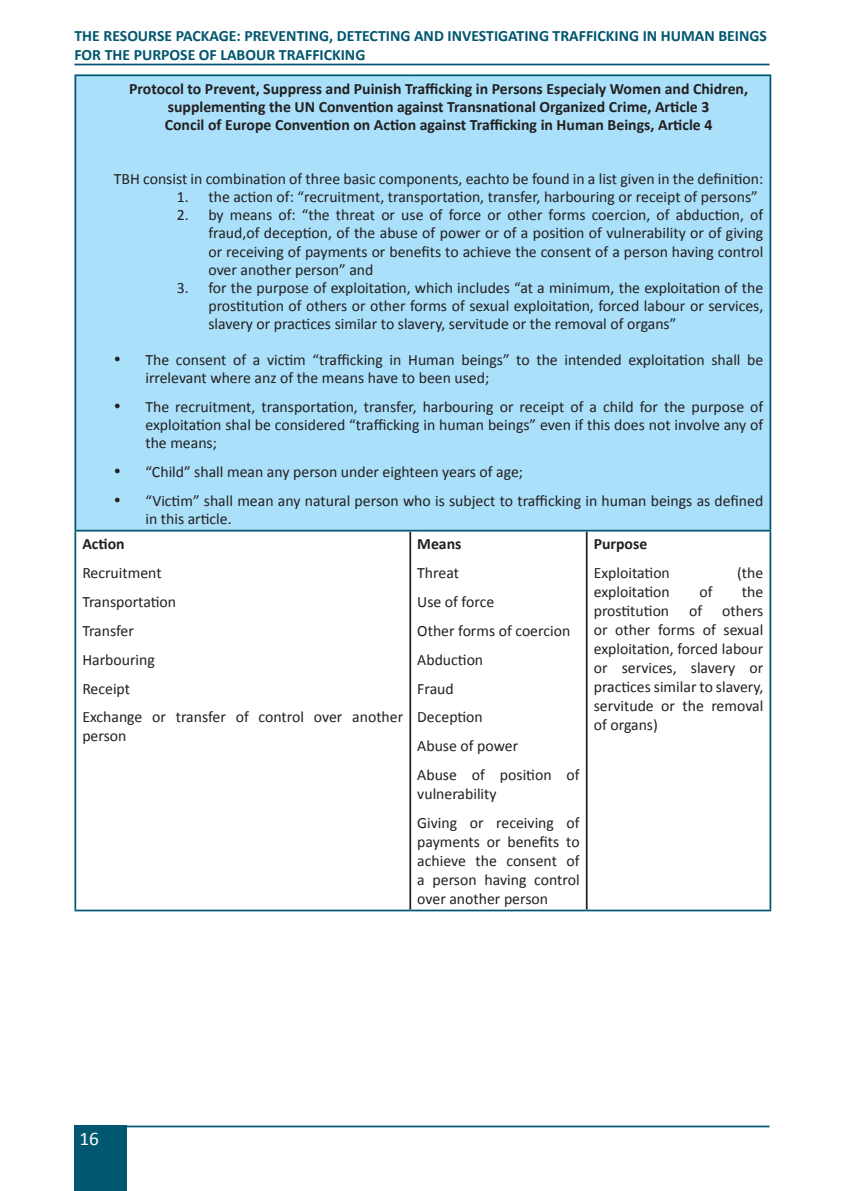
<style>
.page{position:relative;width:844px;height:1191px;background:#fff}
.page>*{position:absolute;margin:0;border:0;box-sizing:border-box;transform-origin:0 0}
.t1{font:19.25px "Calibri";color:#fff}
.Normal_wrd_3{font:15.75px/18.9px "Calibri";color:#231f20;text-align:justify}
.Normal_wrd_3-2{font:700 15.75px "Calibri";color:#231f20}
.t2{font:700 15.75px/18.9px "Calibri";color:#00576f}
</style>
<div class="page">
<div style="left:74px;top:1125px;width:52px;height:66px;background:#00576f"></div>
<hr style="left:74px;top:64px;width:695px;height:1px;background:#00576f">
<hr style="left:74px;top:1125px;width:695px;height:2px;background:#00576f">
<div style="left:75px;top:75px;width:695px;height:455px;background:#aae0f9"></div>
<hr style="left:409px;top:531px;width:2px;height:378px;background:#231f20">
<hr style="left:585px;top:531px;width:2px;height:378px;background:#231f20">
<hr style="left:74px;top:74px;width:336px;height:2px;background:#00576f">
<hr style="left:74px;top:76px;width:2px;height:454px;background:#00576f">
<svg style="left:410px;top:74px;width:13px;height:2px"></svg>
<hr style="left:423px;top:74px;width:163px;height:2px;background:#00576f">
<hr style="left:586px;top:74px;width:185px;height:2px;background:#00576f">
<hr style="left:769px;top:76px;width:2px;height:454px;background:#00576f">
<hr style="left:74px;top:530px;width:336px;height:1px;background:#00576f">
<hr style="left:74px;top:531px;width:2px;height:378px;background:#00576f">
<svg style="left:410px;top:530px;width:13px;height:1px"></svg>
<hr style="left:423px;top:530px;width:163px;height:1px;background:#00576f">
<hr style="left:586px;top:530px;width:185px;height:1px;background:#00576f">
<hr style="left:769px;top:531px;width:2px;height:378px;background:#00576f">
<hr style="left:74px;top:909px;width:336px;height:2px;background:#00576f">
<svg style="left:410px;top:909px;width:13px;height:2px"></svg>
<hr style="left:423px;top:909px;width:163px;height:2px;background:#00576f">
<hr style="left:586px;top:909px;width:185px;height:2px;background:#00576f">
<p class="t2" style="left:74px;top:26px;width:693px">THE RESOURSE PACKAGE: PREVENTING, DETECTING AND INVESTIGATING TRAFFICKING IN HUMAN BEINGS<br>FOR THE PURPOSE OF LABOUR TRAFFICKING</p>
<p class="Normal_wrd_3-2" style="left:129px;top:79px;width:620px">Protocol to Prevent, Suppress and Puinish Trafficking in Persons Especialy Women and Chidren,</p>
<p class="Normal_wrd_3-2" style="left:168px;top:97px;width:543px">supplementing the UN Convention against Transnational Organized Crime, Article 3</p>
<p class="Normal_wrd_3-2" style="left:165px;top:115px;width:549px">Concil of Europe Convention on Action against Trafficking in Human Beings, Article 4</p>
<p class="Normal_wrd_3" style="left:114px;top:169px;width:650px">TBH consist in combination of three basic components, eachto be found in a list given in the definition:</p>
<p class="Normal_wrd_3" style="left:177px;top:188px;width:582px">1. the action of: “recruitment, transportation, transfer, harbouring or receipt of persons”</p>
<p class="Normal_wrd_3" style="left:208px;top:206px;width:556px;line-height:18px;text-indent:-32px">2. by means of: “the threat or use of force or other forms coercion, of abduction, of fraud,of deception, of the abuse of power or of a position of vulnerability or of giving or receiving of payments or benefits to achieve the consent of a person having control over another person” and</p>
<p class="Normal_wrd_3" style="left:208px;top:279px;width:556px;line-height:18px;text-indent:-32px">3. for the purpose of exploitation, which includes “at a minimum, the exploitation of the prostitution of others or other forms of sexual exploitation, forced labour or services, slavery or practices similar to slavery, servitude or the removal of organs”</p>
<p class="Normal_wrd_3" style="left:145px;top:351px;width:619px;line-height:18.2px;text-indent:-32px">• The consent of a victim “trafficking in Human beings” to the intended exploitation shall be irrelevant where anz of the means have to been used;</p>
<p class="Normal_wrd_3" style="left:145px;top:398px;width:619px;line-height:18.2px;text-indent:-32px">• The recruitment, transportation, transfer, harbouring or receipt of a child for the purpose of exploitation shal be considered “trafficking in human beings” even if this does not involve any of the means;</p>
<p class="Normal_wrd_3" style="left:114px;top:462px;width:410px">• “Child” shall mean any person under eighteen years of age;</p>
<p class="Normal_wrd_3" style="left:145px;top:491px;width:619px;line-height:18px;text-indent:-32px">• “Victim” shall mean any natural person who is subject to trafficking in human beings as defined in this article.</p>
<p class="Normal_wrd_3-2" style="left:82px;top:534px;width:44px">Action</p>
<p class="Normal_wrd_3" style="left:82px;top:563px;width:81px">Recruitment</p>
<p class="Normal_wrd_3" style="left:82px;top:592px;width:95px">Transportation</p>
<p class="Normal_wrd_3" style="left:82px;top:621px;width:53px">Transfer</p>
<p class="Normal_wrd_3" style="left:82px;top:650px;width:74px">Harbouring</p>
<p class="Normal_wrd_3" style="left:82px;top:679px;width:49px">Receipt</p>
<p class="Normal_wrd_3" style="left:82px;top:708px;width:322px">Exchange or transfer of control over another person</p>
<p class="Normal_wrd_3-2" style="left:417px;top:534px;width:46px">Means</p>
<p class="Normal_wrd_3" style="left:417px;top:563px;width:43px">Threat</p>
<p class="Normal_wrd_3" style="left:417px;top:592px;width:78px">Use of force</p>
<p class="Normal_wrd_3" style="left:417px;top:621px;width:154px">Other forms of coercion</p>
<p class="Normal_wrd_3" style="left:417px;top:650px;width:67px">Abduction</p>
<p class="Normal_wrd_3" style="left:417px;top:679px;width:38px">Fraud</p>
<p class="Normal_wrd_3" style="left:417px;top:708px;width:67px">Deception</p>
<p class="Normal_wrd_3" style="left:417px;top:736px;width:102px">Abuse of power</p>
<p class="Normal_wrd_3" style="left:417px;top:765px;width:164px">Abuse of position of vulnerability</p>
<p class="Normal_wrd_3" style="left:417px;top:813px;width:164px">Giving or receiving of payments or benefits to achieve the consent of a person having control over another person</p>
<p class="Normal_wrd_3-2" style="left:593px;top:534px;width:55px">Purpose</p>
<p class="Normal_wrd_3" style="left:593px;top:563px;width:78px">Exploitation</p>
<p class="Normal_wrd_3" style="left:737px;top:563px;width:28px">(the</p>
<p class="Normal_wrd_3" style="left:593px;top:582px;width:78px">exploitation</p>
<p class="Normal_wrd_3" style="left:699px;top:582px;width:15px">of</p>
<p class="Normal_wrd_3" style="left:741px;top:582px;width:23px">the</p>
<p class="Normal_wrd_3" style="left:593px;top:601px;width:77px">prostitution</p>
<p class="Normal_wrd_3" style="left:689px;top:601px;width:15px">of</p>
<p class="Normal_wrd_3" style="left:593px;top:601px;width:171px;text-indent:128px">others or other forms of sexual exploitation, forced labour or services, slavery or practices similar to slavery, servitude or the removal of organs)</p>
<p class="t1" style="left:79px;top:1126px;width:21px">16</p>
</div>
